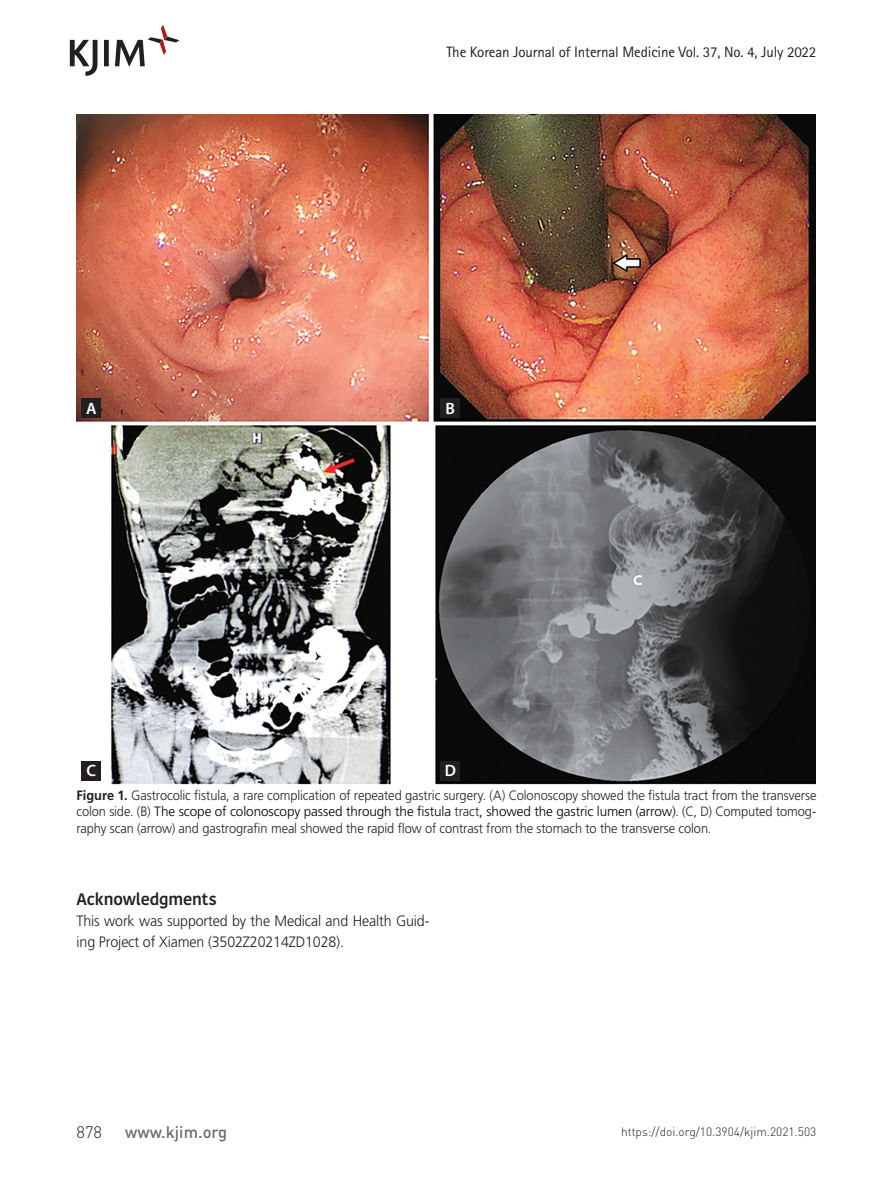
<style>
.page{position:relative;width:893px;height:1191px;background:#fff}
.page>*{position:absolute;margin:0;border:0;box-sizing:border-box;transform-origin:0 0}
.제목2{font:600 16.5px "Kohinoor Bangla";letter-spacing:-.01em;color:#231f20}
.t1{font:500 16.5px "DIN Pro";color:#6c6d70}
.t2{font:600 16.5px "Myriad Pro";color:#fff}
.t3{font:300 16.5px "DIN Pro";color:#231f20}
.본문첫단락{font:300 15px/21px "Frutiger LT Std";letter-spacing:-.01em;color:#231f20;scale:.95 1}
.t4{font:15px "Rotis Sans Serif Std";letter-spacing:-.01em;color:#231f20}
.그림설명{font:300 13.5px/16.2px "Frutiger LT Std";letter-spacing:-.005em;color:#231f20;text-align:justify;scale:.95 1}
.t5{font:300 12px "DIN Pro";color:#231f20}
.s1{font-weight:700}
.s2{color:#000}
</style>
<div class="page">
<svg style="left:70px;top:25px;width:109px;height:51px"></svg>
<img style="left:77px;top:115px;width:739px;height:669px">
<div style="left:82px;top:398px;width:19px;height:20px;background:#231f20"></div>
<div style="left:82px;top:761px;width:19px;height:19px;background:#231f20"></div>
<div style="left:441px;top:398px;width:19px;height:20px;background:#231f20"></div>
<div style="left:441px;top:761px;width:19px;height:19px;background:#231f20"></div>
<p class="t2" style="left:86px;top:397px;width:12px">A</p>
<p class="t2" style="left:86px;top:760px;width:11px">C</p>
<p class="t4" style="left:446px;top:43px;width:372px">The Korean Journal of Internal Medicine Vol. 37, No. 4, July 2022</p>
<p class="t2" style="left:446px;top:397px;width:11px">B</p>
<p class="t2" style="left:445px;top:760px;width:13px">D</p>
<p class="그림설명" style="left:77px;top:787px;width:780px"><span class="s1">Figure 1.</span> Gastrocolic fistula, a rare complication of repeated gastric surgery. (A) Colonoscopy showed the fistula tract from the transverse colon side. (B) <span class="s2">The scope of colonoscopy passed through the fistula</span> tract<span class="s2">, showed the gastric lumen (arrow)</span>. (C, D) Computed tomog&shy;raphy scan (arrow) and gastrografin meal showed the rapid flow of contrast from the stomach to the transverse colon.</p>
<p class="제목2" style="left:77px;top:885px;width:142px">Acknowledgments</p>
<p class="본문첫단락" style="left:77px;top:910px;width:373px">This work was supported by the Medical and Health Guid&shy;ing Project of Xiamen (3502Z20214ZD1028).</p>
<p class="t3" style="left:77px;top:1120px;width:27px">878</p>
<p class="t1" style="left:125px;top:1120px;width:104px">www.kjim.org</p>
<p class="t5" style="left:621px;top:1123px;width:197px">https://doi.org/10.3904/kjim.2021.503</p>
</div>
